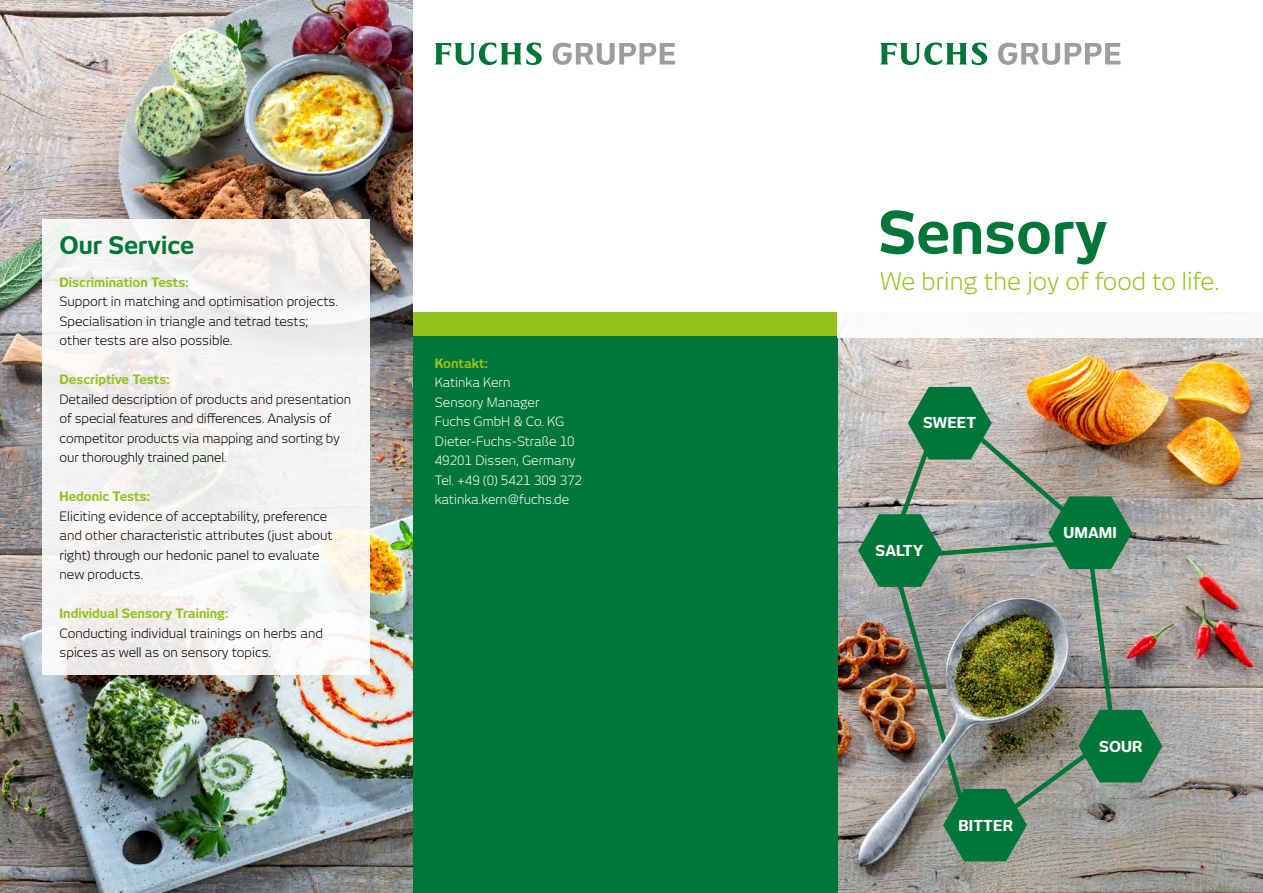
<style>
.page{position:relative;width:1263px;height:893px;background:#fff}
.page>*{position:absolute;margin:0;border:0;box-sizing:border-box;transform-origin:0 0}
.t1{font:700 58.05px "New June Pro";color:#007739}
.t2{font:700 24px "New June Pro";color:#007739}
.t3{font:23.85px "New June Pro";color:#95c11f}
.t4{font:700 14.85px "New June Pro";letter-spacing:.01em;color:#fff}
.t5{font:12.75px/19.5px "New June Pro";color:#000}
.t6{font:12.75px/19.5px "New June Pro";color:#fff}
.t7{font:700 12.75px "New June Pro";color:#95c11f}
</style>
<div class="page">
<svg style="left:998px;top:43px;width:122px;height:22px"></svg>
<svg style="left:880px;top:43px;width:107px;height:22px"></svg>
<svg style="left:553px;top:43px;width:122px;height:22px"></svg>
<svg style="left:435px;top:43px;width:107px;height:22px"></svg>
<img style="left:838px;top:337px;width:425px;height:556px">
<div style="left:412px;top:315px;width:426px;height:578px;background:#007739"></div>
<div style="left:412px;top:313px;width:426px;height:23px;background:#95c11f"></div>
<img style="left:0;top:0;width:412px;height:893px">
<div style="left:43px;top:219px;width:327px;height:455px;background:linear-gradient(to right,#f2f1f0,#f4f4f2)"></div>
<img style="left:858px;top:387px;width:304px;height:474px">
<img style="left:865px;top:711px;width:109px;height:179px">
<h2 class="t2" style="left:60px;top:231px;width:136px">Our Service</h2>
<p class="t7" style="left:60px;top:274px;width:131px">Discrimination Tests:</p>
<p class="t5" style="left:60px;top:292px;width:280px">Support in matching and optimisation projects.<br>Specialisation in triangle and tetrad tests; other tests are also possible.</p>
<p class="t7" style="left:60px;top:372px;width:112px">Descriptive Tests:</p>
<p class="t5" style="left:60px;top:389px;width:293px">Detailed description of products and presentation of special features and differences. Analysis of competitor products via mapping and sorting by our thoroughly trained panel.</p>
<p class="t7" style="left:60px;top:489px;width:92px">Hedonic Tests:</p>
<p class="t5" style="left:60px;top:506px;width:275px">Eliciting evidence of acceptability, preference and other characteristic attributes (just about right) through our hedonic panel to evaluate new products.</p>
<p class="t7" style="left:60px;top:606px;width:170px">Individual Sensory Training:</p>
<p class="t5" style="left:60px;top:623px;width:265px">Conducting individual trainings on herbs and spices as well as on sensory topics.</p>
<p class="t7" style="left:435px;top:355px;width:55px">Kontakt:</p>
<p class="t6" style="left:435px;top:372px;width:149px">Katinka Kern<br>Sensory Manager<br>Fuchs GmbH &amp; Co. KG<br>Dieter-Fuchs-Straße 10<br>49201 Dissen, Germany<br>Tel. +49 (0) 5421 309 372 katinka.kern@fuchs.de</p>
<h1 class="t1" style="left:878px;top:197px;width:231px">Sensory</h1>
<h3 class="t3" style="left:880px;top:267px;width:341px">We bring the joy of food to life.</h3>
<p class="t4" style="left:923px;top:414px;width:54px">SWEET</p>
<p class="t4" style="left:876px;top:541px;width:49px">SALTY</p>
<p class="t4" style="left:1063px;top:523px;width:55px">UMAMI</p>
<p class="t4" style="left:958px;top:816px;width:56px">BITTER</p>
<p class="t4" style="left:1099px;top:737px;width:45px">SOUR</p>
</div>
